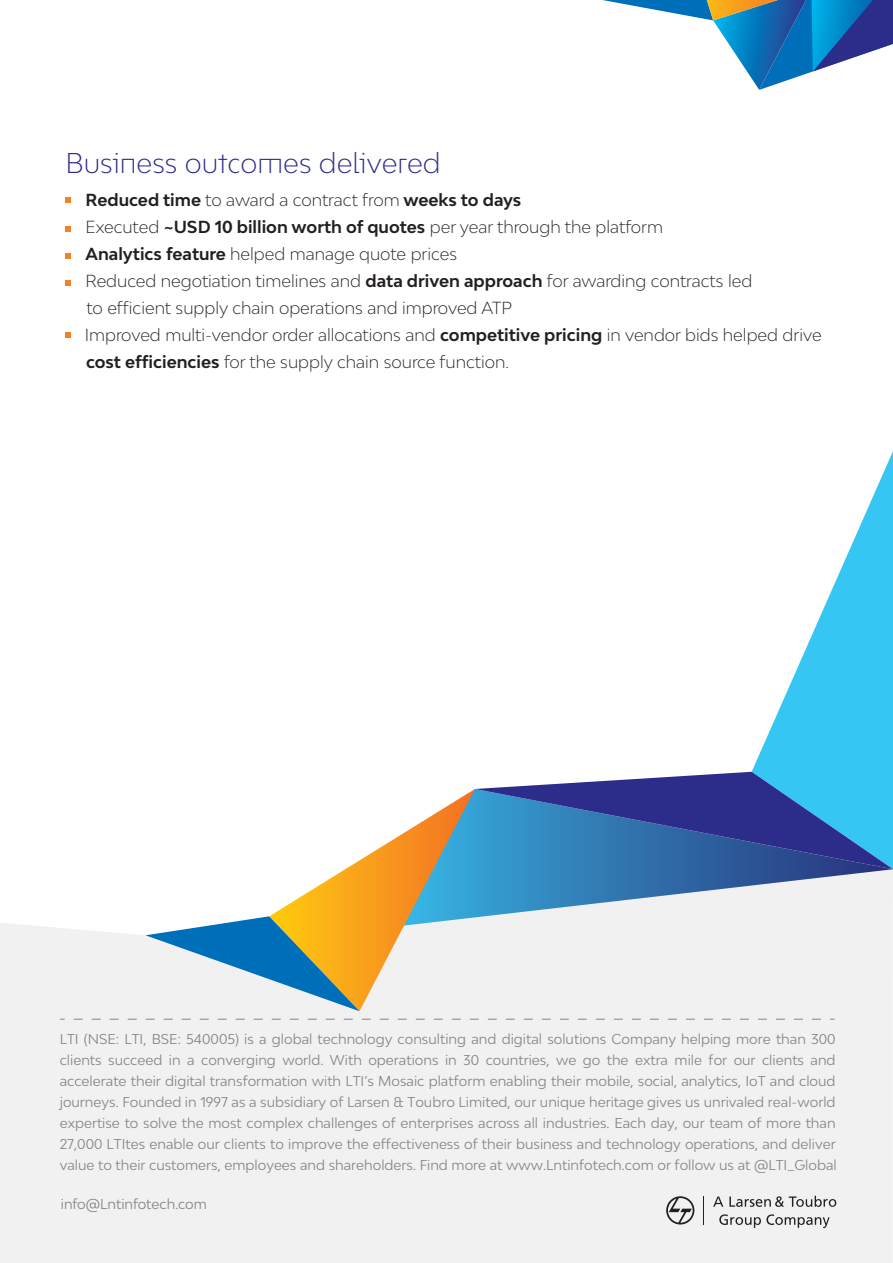
<style>
.page{position:relative;width:893px;height:1263px;background:#fff}
.page>*{position:absolute;margin:0;border:0;box-sizing:border-box;transform-origin:0 0}
.t1{font:300 27px "Bw Modelica LTI";color:#2c2d8b}
.t2{font:300 16.5px/27px "Bw Modelica";color:#231f20}
.t3{font:700 16.5px "Bw Modelica";color:#231f20}
.t4{font:13.5px/21px "Bw Modelica";color:#848484;text-align:justify}
.s1{color:#f58220}
.s2{font-weight:300}
.s3{font-weight:700;color:#f58220}
.s4{font-weight:700}
</style>
<div class="page">
<div style="left:0;top:923px;width:893px;height:340px;background:#f1f1f2"></div>
<svg style="left:602px;top:0;width:291px;height:90px"></svg>
<svg style="left:74px;top:1019px;width:760px;height:1px"></svg>
<svg style="left:666px;top:1196px;width:28px;height:28px"></svg>
<svg style="left:713px;top:1196px;width:10px;height:11px"></svg>
<svg style="left:729px;top:1196px;width:107px;height:11px"></svg>
<svg style="left:719px;top:1214px;width:111px;height:14px"></svg>
<svg style="left:703px;top:1196px;width:1px;height:28px"></svg>
<svg style="left:475px;top:869px;width:418px;height:60px"></svg>
<svg style="left:752px;top:451px;width:141px;height:321px"></svg>
<svg style="left:270px;top:789px;width:205px;height:222px"></svg>
<svg style="left:475px;top:772px;width:418px;height:97px;background:#3c72b3"></svg>
<svg style="left:146px;top:916px;width:214px;height:95px"></svg>
<svg style="left:66px;top:332px;width:5px;height:6px"></svg>
<svg style="left:66px;top:280px;width:5px;height:6px"></svg>
<svg style="left:66px;top:253px;width:5px;height:6px"></svg>
<svg style="left:66px;top:226px;width:5px;height:6px"></svg>
<svg style="left:66px;top:197px;width:5px;height:6px"></svg>
<h1 class="t1" style="left:66px;top:146px;width:377px">Business outcomes delivered</h1>
<p class="t3" style="left:66px;top:189px;width:457px"><span class="s1">•</span> Reduced time <span class="s2">to award a contract from</span> weeks to days</p>
<p class="t2" style="left:66px;top:213px;width:599px"><span class="s3">•</span> Executed <span class="s4">~USD 10 billion worth of quotes</span> per year through the platform</p>
<p class="t2" style="left:66px;top:240px;width:393px"><span class="s3">•</span> <span class="s4">Analytics feature</span> helped manage quote prices</p>
<p class="t2" style="left:86px;top:267px;width:667px;text-indent:-21px"><span class="s3">•</span> Reduced negotiation timelines and <span class="s4">data driven approach</span> for awarding contracts led to efficient supply chain operations and improved ATP</p>
<p class="t2" style="left:86px;top:321px;width:737px;text-indent:-20px">• Improved multi-vendor order allocations and <span class="s4">competitive pricing</span> in vendor bids helped drive <span class="s4">cost efficiencies</span> for the supply chain source function.</p>
<p class="t4" style="left:60px;top:1028px;width:778px">LTI (NSE: LTI, BSE: 540005) is a global technology consulting and digital solutions Company helping more than 300 clients succeed in a converging world. With operations in 30 countries, we go the extra mile for our clients and accelerate their digital transformation with LTI’s Mosaic platform enabling their mobile, social, analytics, IoT and cloud journeys. Founded in 1997 as a subsidiary of Larsen &amp; Toubro Limited, our unique heritage gives us unrivaled real-world expertise to solve the most complex challenges of enterprises across all industries. Each day, our team of more than 27,000 LTItes enable our clients to improve the effectiveness of their business and technology operations, and deliver value to their customers, employees and shareholders. Find more at www.Lntinfotech.com or follow us at @LTI_Global</p>
<p class="t4" style="left:61px;top:1193px;width:148px">info@Lntinfotech.com</p>
</div>
